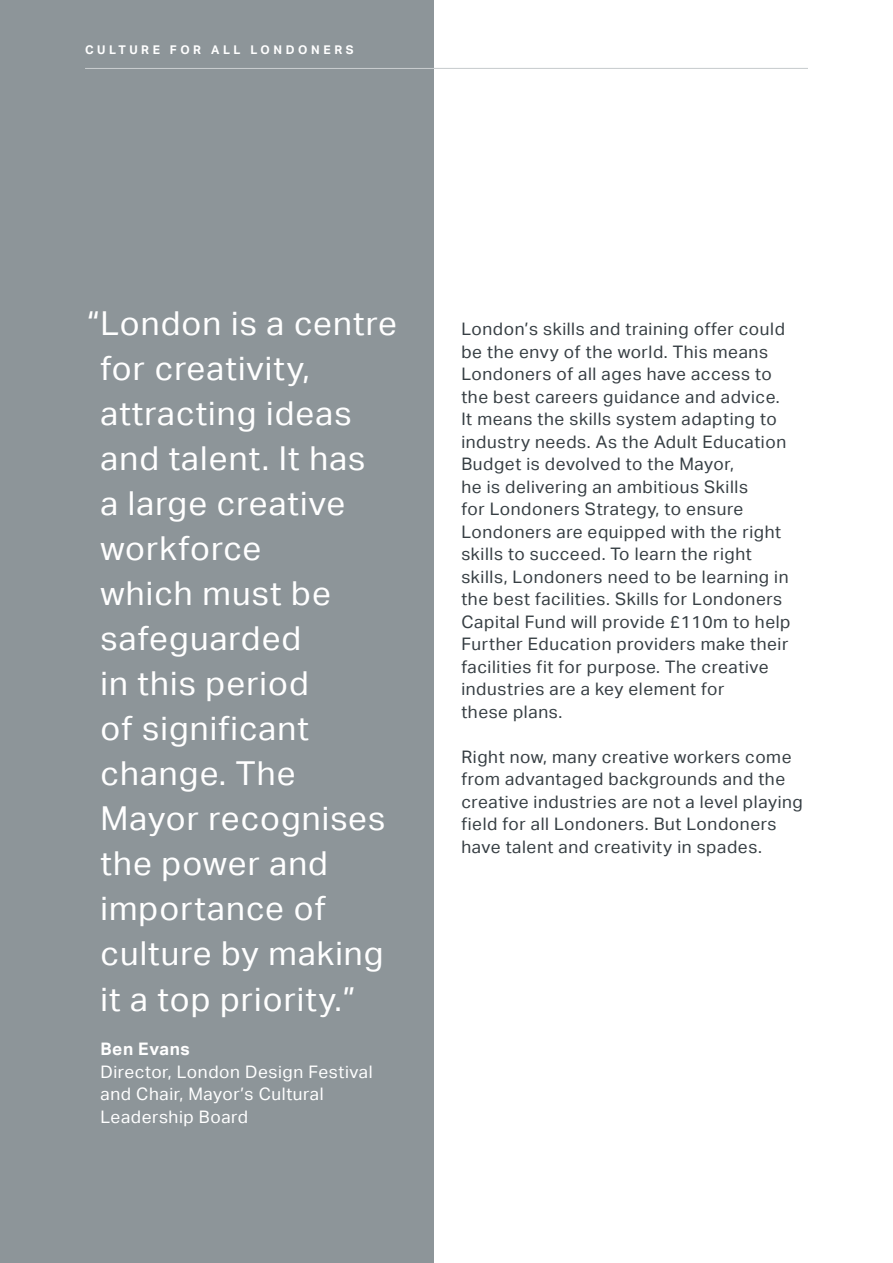
<style>
.page{position:relative;width:893px;height:1263px;background:#fff}
.page>*{position:absolute;margin:0;border:0;box-sizing:border-box;transform-origin:0 0}
.t1{font:33px/45px "Aktiv Grotesk";letter-spacing:.035em;color:#fff}
.t2{font:17.25px/22.5px "Aktiv Grotesk";letter-spacing:.035em;color:#363e43}
.t3{font:17.25px/22.5px "Aktiv Grotesk";letter-spacing:.035em;color:#fff}
.t4{font:700 17.25px "Aktiv Grotesk";letter-spacing:.035em;color:#fff}
.t5{font:700 12px "Aktiv Grotesk";letter-spacing:.3em;color:#fff}
</style>
<div class="page">
<div style="left:0;top:0;width:434px;height:1263px;background:#8d9599"></div>
<hr style="left:85px;top:68px;width:723px;height:1px;background:#cbcfd1">
<p class="t5" style="left:85px;top:42px;width:270px">CULTURE FOR ALL LONDONERS</p>
<p class="t1" style="left:100px;top:301px;width:298px;text-indent:-13px">“London is a centre for creativity, attracting ideas and talent. It has<br>a large creative workforce<br>which must be safeguarded<br>in this period<br>of significant change. The<br>Mayor recognises the power and importance of culture by making it a top priority.”</p>
<p class="t4" style="left:101px;top:1039px;width:91px">Ben Evans</p>
<p class="t3" style="left:101px;top:1060px;width:274px">Director, London Design Festival and Chair, Mayor’s Cultural<br>Leadership Board</p>
<p class="t2" style="left:461px;top:318px;width:331px">London’s skills and training offer could be the envy of the world. This means Londoners of all ages have access to the best careers guidance and advice.<br>It means the skills system adapting to industry needs. As the Adult Education Budget is devolved to the Mayor,<br>he is delivering an ambitious Skills<br>for Londoners Strategy, to ensure Londoners are equipped with the right skills to succeed. To learn the right skills, Londoners need to be learning in the best facilities. Skills for Londoners Capital Fund will provide £110m to help Further Education providers make their facilities fit for purpose. The creative industries are a key element for<br>these plans.</p>
<p class="t2" style="left:461px;top:745px;width:343px">Right now, many creative workers come from advantaged backgrounds and the creative industries are not a level playing field for all Londoners. But Londoners have talent and creativity in spades.</p>
</div>
